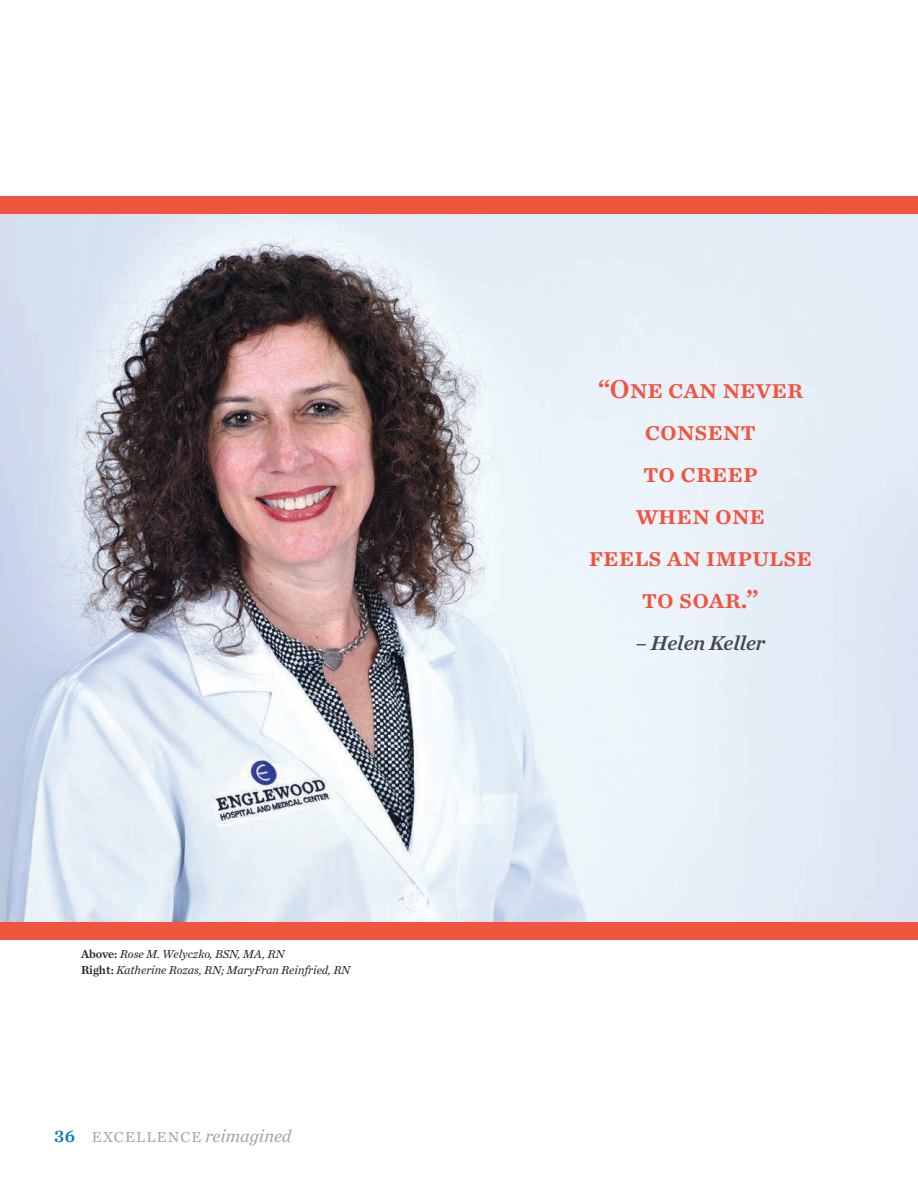
<style>
.page{position:relative;width:918px;height:1188px;background:#fff}
.page>*{position:absolute;margin:0;border:0;box-sizing:border-box;transform-origin:0 0}
.t1{font:27px/42px "Chronicle Text G1 Semi";letter-spacing:.08em;color:#f05541;text-align:center}
.t2{font:italic 21px "Chronicle Text G1 Semi";color:#454647}
.t3{font:15px "Chronicle Text G1";letter-spacing:.08em;color:#a0a1a5}
.t4{font:italic 12px/16.5px "Chronicle Text G1";color:#231f20}
.s1{font-family:"Chronicle Text G1 Semi";font-style:normal}
.s2{font-family:"Chronicle Text G1 Semi";font-size:18px;color:#0076be}
.s3{font-style:italic;font-size:18px}
</style>
<div class="page">
<img style="left:0;top:214px;width:918px;height:708px">
<div style="left:0;top:922px;width:918px;height:18px;background:#f05541"></div>
<div style="left:0;top:197px;width:918px;height:17px;background:#f05541"></div>
<p class="t4" style="left:81px;top:945px;width:271px"><span class="s1">Above:</span> Rose M. Welyczko, BSN, MA, RN<br><span class="s1">Right:</span> Katherine Rozas, RN; MaryFran Reinfried, RN</p>
<p class="t3" style="left:54px;top:1126px;width:239px"><span class="s2">36</span> EXCELLENCE <span class="s3">reimagined</span></p>
<h1 class="t1" style="left:589px;top:366px;width:225px">“One can never consent<br>to creep<br>when one<br>feels an impulse to soar.”</h1>
<h2 class="t2" style="left:635px;top:626px;width:131px">– Helen Keller</h2>
</div>
